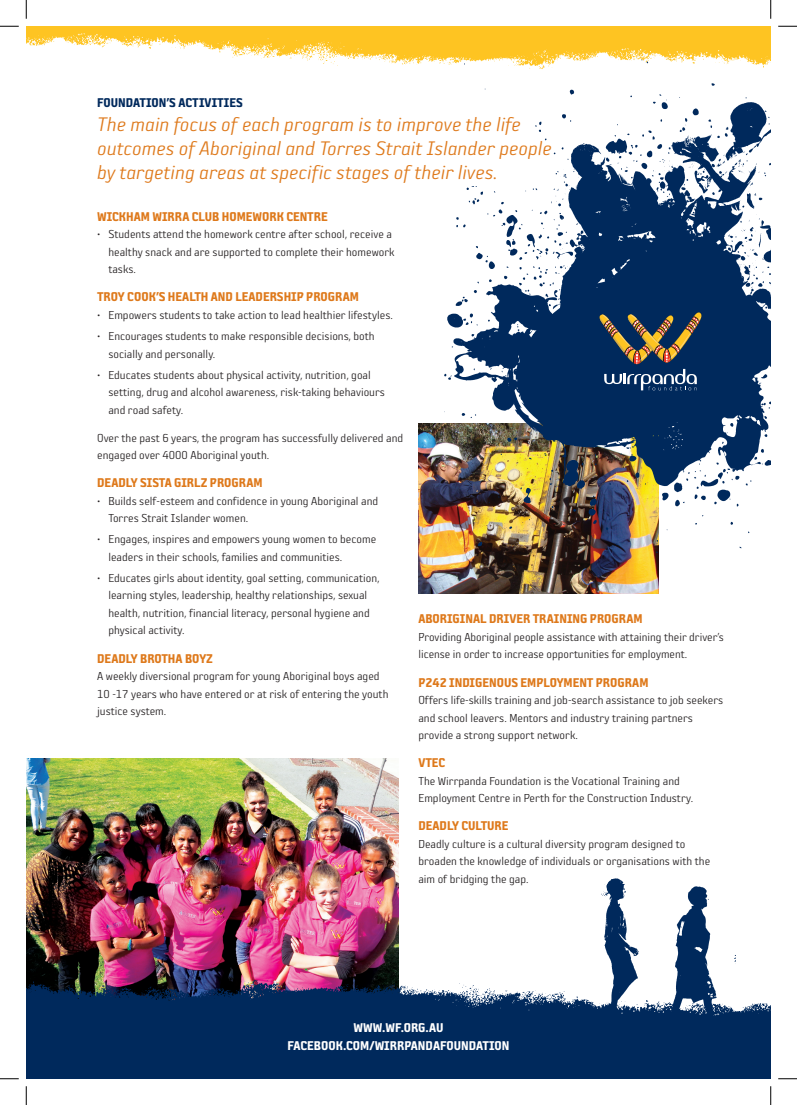
<style>
.page{position:relative;width:797px;height:1105px;background:#fff}
.page>*{position:absolute;margin:0;border:0;box-sizing:border-box;transform-origin:0 0}
.body{font:21.25px/23.8px "Sophisto OT A Italic";color:#de791b}
.heading{font:13.75px "Sophisto OT E Gauge";color:#de791b}
.heading-2{font:13.75px "Sophisto OT E Gauge";color:#fff}
.heading-3{font:13.75px "Sophisto OT E Gauge";color:#00295c}
.body-2{font:12.5px/17.5px "Sophisto OT A Gauge";color:#231f20}
</style>
<div class="page">
<img style="left:26px;top:758px;width:372px;height:190px">
<img style="left:26px;top:948px;width:744px;height:131px">
<img style="left:581px;top:878px;width:154px;height:169px">
<img style="left:418px;top:423px;width:240px;height:170px">
<img style="left:444px;top:102px;width:326px;height:450px">
<img style="left:599px;top:312px;width:102px;height:78px">
<div style="left:411px;top:111px;width:118px;height:75px;background:#fff"></div>
<img style="left:26px;top:26px;width:744px;height:76px">
<svg style="left:0;top:25px;width:19px;height:2px"></svg>
<svg style="left:778px;top:25px;width:19px;height:2px"></svg>
<svg style="left:0;top:1078px;width:19px;height:1px"></svg>
<svg style="left:778px;top:1078px;width:19px;height:1px"></svg>
<svg style="left:25px;top:0;width:2px;height:19px"></svg>
<svg style="left:25px;top:1086px;width:2px;height:19px"></svg>
<svg style="left:770px;top:0;width:1px;height:19px"></svg>
<svg style="left:770px;top:1086px;width:1px;height:19px"></svg>
<p class="heading-3" style="left:97px;top:95px;width:147px">FOUNDATION’S ACTIVITIES</p>
<p class="body" style="left:97px;top:112px;width:456px">The main focus of each program is to improve the life outcomes of Aboriginal and Torres Strait Islander people by targeting areas at specific stages of their lives.</p>
<p class="heading" style="left:97px;top:208px;width:232px">WICKHAM WIRRA CLUB HOMEWORK CENTRE</p>
<p class="body-2" style="left:108px;top:225px;width:288px;text-indent:-11px">• Students attend the homework centre after school, receive a healthy snack and are supported to complete their homework tasks.</p>
<p class="heading" style="left:97px;top:289px;width:263px">TROY COOK’S HEALTH AND LEADERSHIP PROGRAM</p>
<p class="body-2" style="left:97px;top:306px;width:297px">• Empowers students to take action to lead healthier lifestyles.</p>
<p class="body-2" style="left:108px;top:327px;width:268px;text-indent:-11px">• Encourages students to make responsible decisions, both socially and personally.</p>
<p class="body-2" style="left:108px;top:366px;width:278px;text-indent:-11px">• Educates students about physical activity, nutrition, goal setting, drug and alcohol awareness, risk-taking behaviours and road safety.</p>
<p class="body-2" style="left:97px;top:429px;width:307px">Over the past 6 years, the program has successfully delivered and engaged over 4000 Aboriginal youth.</p>
<p class="heading" style="left:97px;top:475px;width:167px">DEADLY SISTA GIRLZ PROGRAM</p>
<p class="body-2" style="left:108px;top:492px;width:271px;text-indent:-11px">• Builds self-esteem and confidence in young Aboriginal and<br>Torres Strait Islander women.</p>
<p class="body-2" style="left:108px;top:530px;width:269px;text-indent:-11px">• Engages, inspires and empowers young women to become leaders in their schools, families and communities.</p>
<p class="body-2" style="left:108px;top:569px;width:273px;text-indent:-11px">• Educates girls about identity, goal setting, communication, learning styles, leadership, healthy relationships, sexual health, nutrition, financial literacy, personal hygiene and physical activity.</p>
<p class="heading" style="left:97px;top:650px;width:117px">DEADLY BROTHA BOYZ</p>
<p class="body-2" style="left:97px;top:667px;width:293px">A weekly diversional program for young Aboriginal boys aged<br>10 -17 years who have entered or at risk of entering the youth justice system.</p>
<p class="heading" style="left:418px;top:611px;width:226px">ABORIGINAL DRIVER TRAINING PROGRAM</p>
<p class="body-2" style="left:418px;top:628px;width:307px">Providing Aboriginal people assistance with attaining their driver’s license in order to increase opportunities for employment.</p>
<p class="heading" style="left:418px;top:674px;width:231px">P242 INDIGENOUS EMPLOYMENT PROGRAM</p>
<p class="body-2" style="left:418px;top:691px;width:306px">Offers life-skills training and job-search assistance to job seekers and school leavers. Mentors and industry training partners provide a strong support network.</p>
<p class="heading" style="left:418px;top:754px;width:28px">VTEC</p>
<p class="body-2" style="left:418px;top:772px;width:276px">The Wirrpanda Foundation is the Vocational Training and<br>Employment Centre in Perth for the Construction Industry.</p>
<p class="heading" style="left:418px;top:818px;width:92px">DEADLY CULTURE</p>
<p class="body-2" style="left:418px;top:835px;width:293px">Deadly culture is a cultural diversity program designed to broaden the knowledge of individuals or organisations with the aim of bridging the gap.</p>
<p class="heading-2" style="left:353px;top:1020px;width:91px">WWW.WF.ORG.AU</p>
<p class="heading-2" style="left:287px;top:1037px;width:223px">FACEBOOK.COM/WIRRPANDAFOUNDATION</p>
</div>
